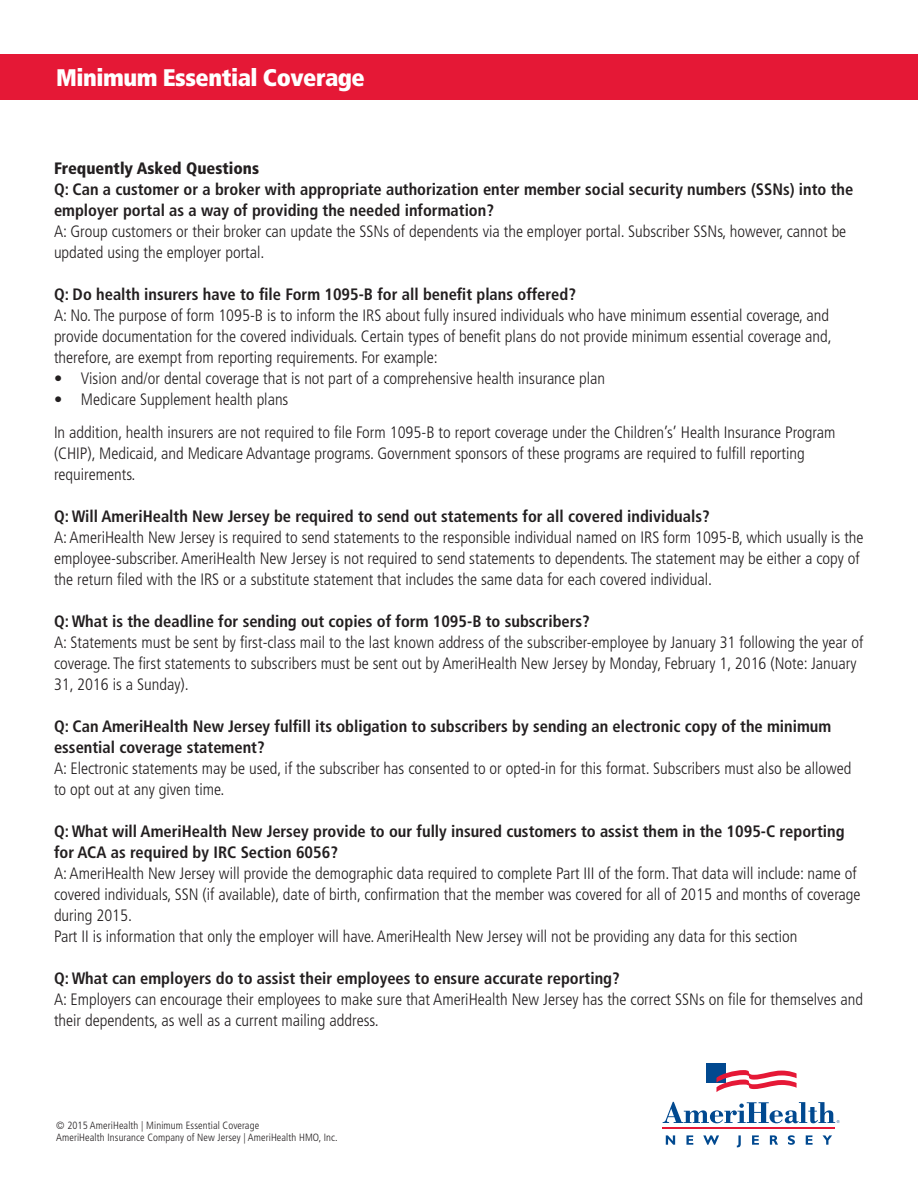
<style>
.page{position:relative;width:918px;height:1188px;background:#fff}
.page>*{position:absolute;margin:0;border:0;box-sizing:border-box;transform-origin:0 0}
.t1{font:900 condensed 24px "Frutiger LT";letter-spacing:-.02em;color:#fff}
.t2{font:300 condensed 16.5px/21px "Frutiger LT";color:#231f20}
.t3{font:700 condensed 16.5px/21px "Frutiger LT";color:#231f20}
.t4{font:900 condensed 16.5px "Frutiger LT";color:#231f20}
.t5{font:300 condensed 10.5px/12.6px "Frutiger LT";letter-spacing:.01em;color:#231f20}
</style>
<div class="page">
<div style="left:0;top:54px;width:918px;height:46px;background:#e51836"></div>
<div style="left:707px;top:1064px;width:19px;height:19px;background:#014990"></div>
<svg style="left:716px;top:1070px;width:81px;height:22px"></svg>
<svg style="left:663px;top:1102px;width:177px;height:21px"></svg>
<hr style="left:663px;top:1127px;width:172px;height:2px;background:#e51836">
<svg style="left:666px;top:1135px;width:9px;height:10px"></svg>
<svg style="left:686px;top:1135px;width:7px;height:10px"></svg>
<svg style="left:703px;top:1135px;width:16px;height:10px"></svg>
<svg style="left:737px;top:1135px;width:4px;height:12px"></svg>
<svg style="left:752px;top:1135px;width:7px;height:10px"></svg>
<svg style="left:770px;top:1135px;width:8px;height:10px"></svg>
<svg style="left:788px;top:1135px;width:7px;height:10px"></svg>
<svg style="left:806px;top:1135px;width:7px;height:10px"></svg>
<svg style="left:823px;top:1135px;width:9px;height:10px"></svg>
<h1 class="t1" style="left:56px;top:63px;width:310px">Minimum Essential Coverage</h1>
<p class="t4" style="left:54px;top:159px;width:207px">Frequently Asked Questions</p>
<p class="t3" style="left:54px;top:179px;width:801px">Q: Can a customer or a broker with appropriate authorization enter member social security numbers (SSNs) into the employer portal as a way of providing the needed information?</p>
<p class="t2" style="left:54px;top:221px;width:794px">A: Group customers or their broker can update the SSNs of dependents via the employer portal. Subscriber SSNs, however, cannot be updated using the employer portal.</p>
<p class="t3" style="left:54px;top:284px;width:523px">Q: Do health insurers have to file Form 1095-B for all benefit plans offered?</p>
<p class="t2" style="left:54px;top:305px;width:779px">A: No. The purpose of form 1095-B is to inform the IRS about fully insured individuals who have minimum essential coverage, and provide documentation for the covered individuals. Certain types of benefit plans do not provide minimum essential coverage and, therefore, are exempt from reporting requirements. For example:</p>
<p class="t2" style="left:54px;top:368px;width:553px">• Vision and/or dental coverage that is not part of a comprehensive health insurance plan</p>
<p class="t2" style="left:54px;top:383px;width:783px;line-height:33px">• Medicare Supplement health plans<br>In addition, health insurers are not required to file Form 1095-B to report coverage under the Children’s’ Health Insurance Program</p>
<p class="t2" style="left:54px;top:443px;width:752px">(CHIP), Medicaid, and Medicare Advantage programs. Government sponsors of these programs are required to fulfill reporting requirements.</p>
<p class="t3" style="left:54px;top:506px;width:657px">Q: Will AmeriHealth New Jersey be required to send out statements for all covered individuals?</p>
<p class="t2" style="left:54px;top:527px;width:811px">A: AmeriHealth New Jersey is required to send statements to the responsible individual named on IRS form 1095-B, which usually is the employee-subscriber. AmeriHealth New Jersey is not required to send statements to dependents. The statement may be either a copy of the return filed with the IRS or a substitute statement that includes the same data for each covered individual.</p>
<p class="t3" style="left:54px;top:611px;width:537px">Q: What is the deadline for sending out copies of form 1095-B to subscribers?</p>
<p class="t2" style="left:54px;top:632px;width:811px">A: Statements must be sent by first-class mail to the last known address of the subscriber-employee by January 31 following the year of coverage. The first statements to subscribers must be sent out by AmeriHealth New Jersey by Monday, February 1, 2016 (Note: January<br>31, 2016 is a Sunday).</p>
<p class="t3" style="left:54px;top:716px;width:779px">Q: Can AmeriHealth New Jersey fulfill its obligation to subscribers by sending an electronic copy of the minimum essential coverage statement?</p>
<p class="t2" style="left:54px;top:758px;width:799px">A: Electronic statements may be used, if the subscriber has consented to or opted-in for this format. Subscribers must also be allowed to opt out at any given time.</p>
<p class="t3" style="left:54px;top:821px;width:792px">Q: What will AmeriHealth New Jersey provide to our fully insured customers to assist them in the 1095-C reporting for ACA as required by IRC Section 6056?</p>
<p class="t2" style="left:54px;top:863px;width:808px">A: AmeriHealth New Jersey will provide the demographic data required to complete Part III of the form. That data will include: name of covered individuals, SSN (if available), date of birth, confirmation that the member was covered for all of 2015 and months of coverage during 2015.<br>Part II is information that only the employer will have. AmeriHealth New Jersey will not be providing any data for this section</p>
<p class="t3" style="left:54px;top:968px;width:567px">Q: What can employers do to assist their employees to ensure accurate reporting?</p>
<p class="t2" style="left:54px;top:989px;width:811px">A: Employers can encourage their employees to make sure that AmeriHealth New Jersey has the correct SSNs on file for themselves and their dependents, as well as a current mailing address.</p>
<p class="t5" style="left:56px;top:1119px;width:283px">© 2015 AmeriHealth | Minimum Essential Coverage<br>AmeriHealth Insurance Company of New Jersey | AmeriHealth HMO, Inc.</p>
</div>
